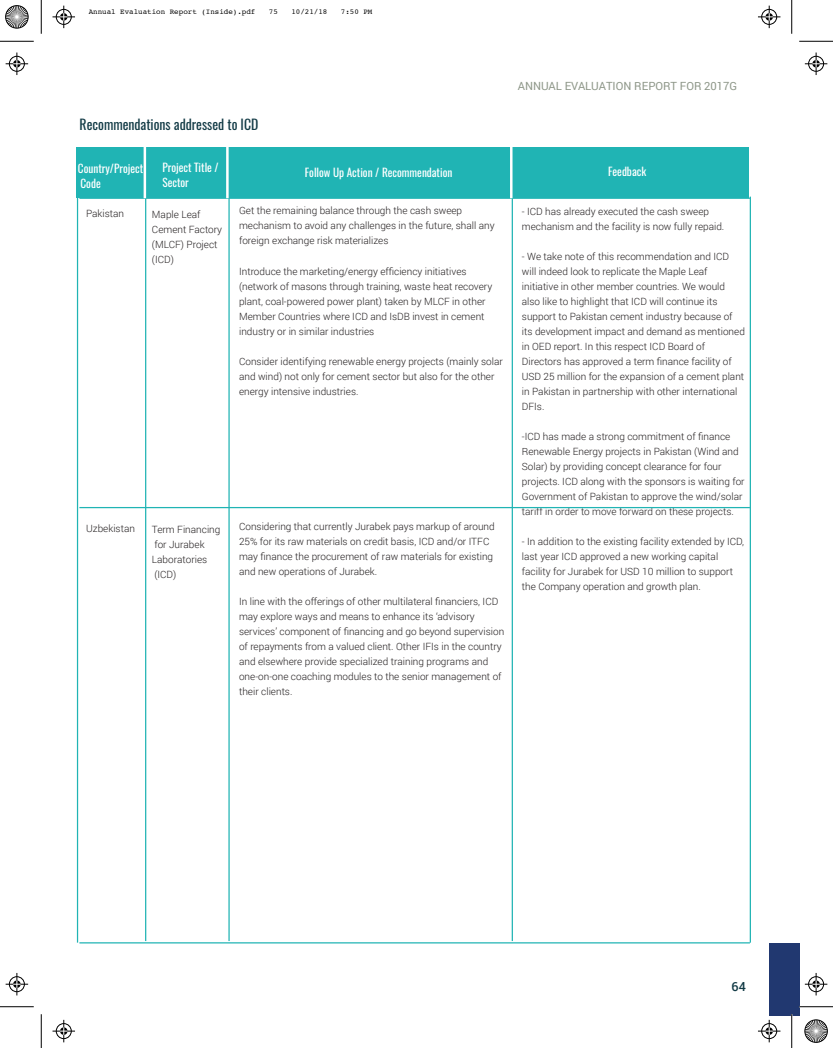
<style>
.page{position:relative;width:833px;height:1048px;background:#fff}
.page>*{position:absolute;margin:0;border:0;box-sizing:border-box;transform-origin:0 0}
.t1{font:13.75px "Oswald";color:#143c47}
.t2{font:500 12.5px "Roboto";color:#133b46}
.t3{font:11.25px/15px "Oswald";color:#fff}
.t4{font:11.25px "Roboto";color:#8f988a}
.t5{font:300 10px/15px "Roboto";color:#231f20}
.t6{font:7.5px "Courier";color:#000}
</style>
<div class="page">
<div style="left:769px;top:942px;width:31px;height:73px;background:#213870"></div>
<hr style="left:77px;top:197px;width:1px;height:745px;background:#20b4b4">
<hr style="left:228px;top:197px;width:2px;height:743px;background:#20b4b4">
<hr style="left:511px;top:197px;width:2px;height:743px;background:#20b4b4">
<hr style="left:145px;top:197px;width:1px;height:743px;background:#20b4b4">
<hr style="left:749px;top:197px;width:2px;height:745px;background:#20b4b4">
<hr style="left:79px;top:197px;width:671px;height:2px;background:#20b4b4">
<hr style="left:79px;top:507px;width:671px;height:1px;background:#20b4b4">
<hr style="left:79px;top:942px;width:671px;height:1px;background:#20b4b4">
<div style="left:77px;top:147px;width:672px;height:51px;background:#20b4b4"></div>
<hr style="left:144px;top:146px;width:2px;height:52px;background:#fff">
<hr style="left:226px;top:146px;width:3px;height:52px;background:#fff">
<hr style="left:510px;top:146px;width:2px;height:52px;background:#fff">
<hr style="left:799px;top:1005px;width:34px;height:2px;background:#fff">
<hr style="left:0;top:41px;width:34px;height:1px;background:#000">
<hr style="left:799px;top:41px;width:34px;height:1px;background:#000">
<hr style="left:0;top:1006px;width:34px;height:1px;background:#000">
<hr style="left:799px;top:1006px;width:34px;height:1px;background:#000">
<hr style="left:41px;top:0;width:1px;height:34px;background:#000">
<hr style="left:41px;top:1014px;width:1px;height:33px;background:#000">
<hr style="left:791px;top:0;width:1px;height:34px;background:#000">
<hr style="left:791px;top:1014px;width:1px;height:33px;background:#000">
<svg style="left:52px;top:6px;width:23px;height:22px"></svg>
<svg style="left:758px;top:6px;width:22px;height:22px"></svg>
<svg style="left:52px;top:1019px;width:23px;height:23px"></svg>
<svg style="left:758px;top:1019px;width:22px;height:23px"></svg>
<svg style="left:6px;top:52px;width:22px;height:23px"></svg>
<svg style="left:6px;top:973px;width:22px;height:22px"></svg>
<svg style="left:804px;top:52px;width:23px;height:23px"></svg>
<svg style="left:804px;top:973px;width:23px;height:22px"></svg>
<svg style="left:5px;top:5px;width:24px;height:24px"></svg>
<svg style="left:804px;top:1019px;width:24px;height:24px"></svg>
<p class="t6" style="left:89px;top:6px;width:168px">Annual Evaluation Report (Inside).pdf</p>
<p class="t6" style="left:269px;top:6px;width:11px">75</p>
<p class="t6" style="left:291px;top:6px;width:38px">10/21/18</p>
<p class="t6" style="left:341px;top:6px;width:33px">7:50 PM</p>
<p class="t4" style="left:518px;top:79px;width:221px">ANNUAL EVALUATION REPORT FOR 2017G</p>
<h1 class="t1" style="left:80px;top:112px;width:180px">Recommendations addressed to ICD</h1>
<p class="t3" style="left:78px;top:159px;width:67px">Country/Project<br>Code</p>
<p class="t3" style="left:162px;top:158px;width:58px">Project Title /<br>Sector</p>
<p class="t3" style="left:305px;top:164px;width:149px">Follow Up Action / Recommendation</p>
<p class="t3" style="left:608px;top:162px;width:40px">Feedback</p>
<p class="t5" style="left:86px;top:205px;width:40px">Pakistan</p>
<p class="t5" style="left:152px;top:206px;width:72px">Maple Leaf<br>Cement Factory (MLCF) Project (ICD)</p>
<p class="t5" style="left:239px;top:203px;width:257px">Get the remaining balance through the cash sweep mechanism to avoid any challenges in the future, shall any foreign exchange risk materializes</p>
<p class="t5" style="left:239px;top:263px;width:255px">Introduce the marketing/energy efficiency initiatives (network of masons through training, waste heat recovery plant, coal-powered power plant) taken by MLCF in other Member Countries where ICD and IsDB invest in cement industry or in similar industries</p>
<p class="t5" style="left:239px;top:353px;width:265px">Consider identifying renewable energy projects (mainly solar and wind) not only for cement sector but also for the other energy intensive industries.</p>
<p class="t5" style="left:86px;top:520px;width:50px">Uzbekistan</p>
<p class="t5" style="left:152px;top:521px;width:70px">Term Financing for Jurabek<br>Laboratories (ICD)</p>
<p class="t5" style="left:239px;top:518px;width:257px">Considering that currently Jurabek pays markup of around 25% for its raw materials on credit basis, ICD and/or ITFC may finance the procurement of raw materials for existing and new operations of Jurabek.</p>
<p class="t5" style="left:239px;top:593px;width:267px">In line with the offerings of other multilateral financiers, ICD may explore ways and means to enhance its ‘advisory services’ component of financing and go beyond supervision of repayments from a valued client. Other IFIs in the country and elsewhere provide specialized training programs and one-on-one coaching modules to the senior management of their clients.</p>
<p class="t5" style="left:522px;top:204px;width:204px">- ICD has already executed the cash sweep mechanism and the facility is now fully repaid.</p>
<p class="t5" style="left:522px;top:249px;width:224px">- We take note of this recommendation and ICD will indeed look to replicate the Maple Leaf initiative in other member countries. We would also like to highlight that ICD will continue its support to Pakistan cement industry because of its development impact and demand as mentioned in OED report. In this respect ICD Board of Directors has approved a term finance facility of USD 25 million for the expansion of a cement plant in Pakistan in partnership with other international DFIs.</p>
<p class="t5" style="left:522px;top:429px;width:224px">-ICD has made a strong commitment of finance Renewable Energy projects in Pakistan (Wind and Solar) by providing concept clearance for four projects. ICD along with the sponsors is waiting for Government of Pakistan to approve the wind/solar tariff in order to move forward on these projects.</p>
<p class="t5" style="left:522px;top:534px;width:224px">- In addition to the existing facility extended by ICD, last year ICD approved a new working capital facility for Jurabek for USD 10 million to support the Company operation and growth plan.</p>
<p class="t2" style="left:731px;top:977px;width:16px">64</p>
</div>
